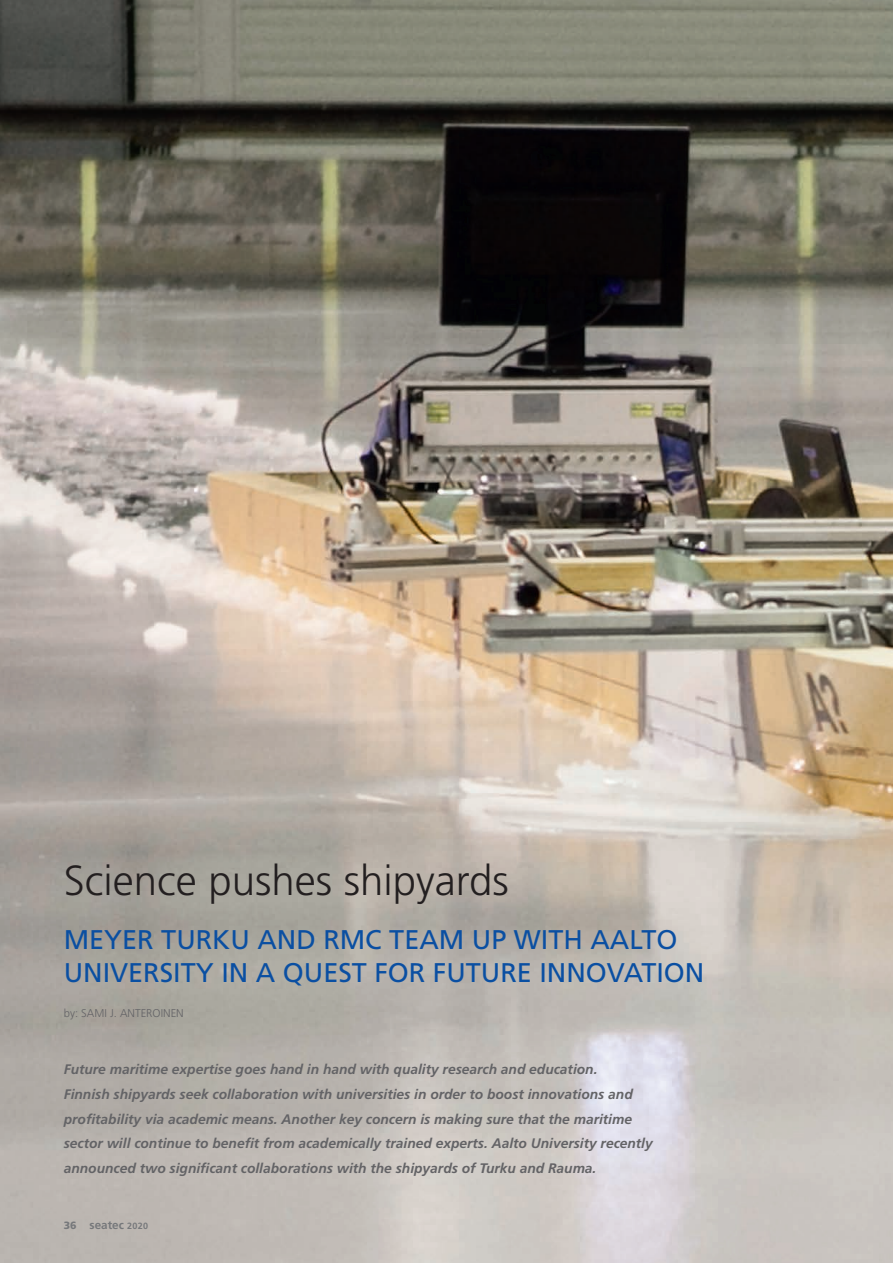
<style>
.page{position:relative;width:893px;height:1263px;background:#fff}
.page>*{position:absolute;margin:0;border:0;box-sizing:border-box;transform-origin:0 0}
.t1{font:300 42px "Frutiger LT Std";color:#231f20}
.t2{font:27px/33px "Frutiger LT Std";color:#0a4fa2}
.t3{font:italic 700 13.8px/24.8px "Frutiger LT Std";color:#636366}
.t4{font:700 11.7px "Frutiger LT Std";color:#76787b}
.t5{font:300 11.25px "Frutiger LT Std";color:#636366}
.s1{font-weight:900;font-size:10.5px}
.s2{font-size:9px}
</style>
<div class="page">
<img style="left:0;top:0;width:893px;height:1263px">
<h1 class="t1" style="left:64px;top:856px;width:446px">Science pushes shipyards</h1>
<h2 class="t2" style="left:64px;top:923px;width:642px">MEYER TURKU AND RMC TEAM UP WITH AALTO<br>UNIVERSITY IN A QUEST FOR FUTURE INNOVATION</h2>
<p class="t5" style="left:64px;top:1007px;width:122px">by: SAMI J. ANTEROINEN</p>
<p class="t3" style="left:64px;top:1057px;width:590px">Future maritime expertise goes hand in hand with quality research and education.<br>Finnish shipyards seek collaboration with universities in order to boost innovations and profitability via academic means. Another key concern is making sure that the maritime sector will continue to benefit from academically trained experts. Aalto University recently announced two significant collaborations with the shipyards of Turku and Rauma.</p>
<p class="t4" style="left:64px;top:1218px;width:86px"><span class="s1">36</span> seatec <span class="s2">2020</span></p>
</div>
